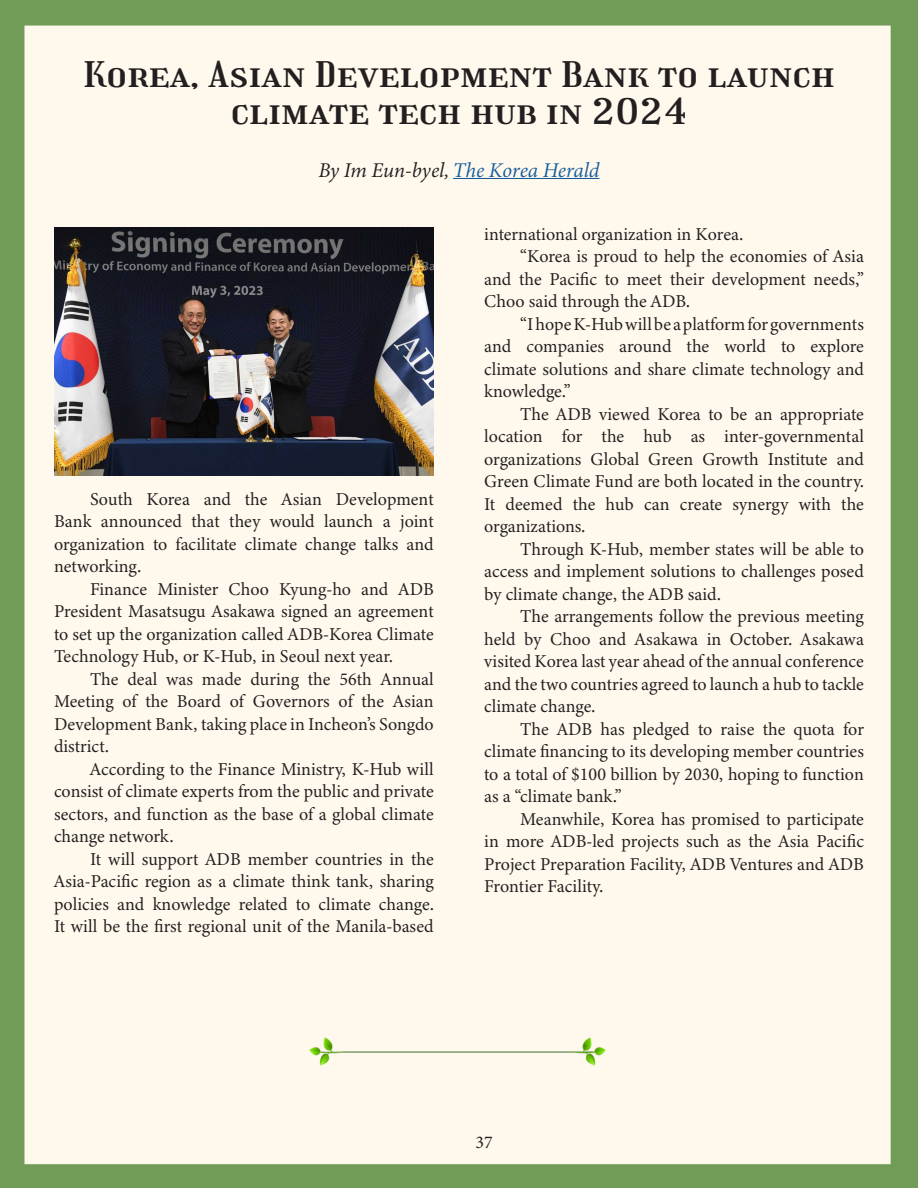
<style>
.page{position:relative;width:918px;height:1188px;background:#fff}
.page>*{position:absolute;margin:0;border:0;box-sizing:border-box;transform-origin:0 0}
.t1{font:34.5px/37.5px "Girassol";letter-spacing:.02em;color:#231f20;text-align:center;scale:1.24 1}
.Byline{font:italic 21px "Minion Variable Concept";color:#175d9e}
.Body{font:18.15px/22.5px "Minion Variable Concept";color:#231f20;text-align:justify}
.t2{font:18px "Minion Pro";color:#231f20}
.s1{color:#231f20}
</style>
<div class="page">
<img style="left:0;top:0;width:918px;height:1188px">
<hr style="left:453px;top:178px;width:146px;height:1px;background:#175d9e">
<img style="left:54px;top:227px;width:380px;height:249px">
<div style="left:265px;top:1022px;width:387px;height:58px;background:#fff9ed"></div>
<p class="t1" style="left:83px;top:55px;width:607px">Korea, Asian Development Bank to launch climate tech hub in 2024</p>
<p class="Byline" style="left:319px;top:156px;width:282px"><span class="s1">By Im Eun-byel,</span> The Korea Herald</p>
<p class="Body" style="left:54px;top:488px;width:381px;text-indent:36px">South Korea and the Asian Development Bank announced that they would launch a joint organization to facilitate climate change talks and networking.</p>
<p class="Body" style="left:54px;top:578px;width:381px;text-indent:36px">Finance Minister Choo Kyung-ho and ADB President Masatsugu Asakawa signed an agreement to set up the organization called ADB-Korea Climate Technology Hub, or K-Hub, in Seoul next year.</p>
<p class="Body" style="left:54px;top:668px;width:381px;text-indent:36px">The deal was made during the 56th Annual Meeting of the Board of Governors of the Asian Development Bank, taking place in Incheon’s Songdo district.</p>
<p class="Body" style="left:54px;top:758px;width:381px;text-indent:36px">According to the Finance Ministry, K-Hub will consist of climate experts from the public and private sectors, and function as the base of a global climate change network.</p>
<p class="Body" style="left:54px;top:848px;width:381px;text-indent:36px">It will support ADB member countries in the Asia-Pacific region as a climate think tank, sharing policies and knowledge related to climate change.<br>It will be the first regional unit of the Manila-based</p>
<p class="Body" style="left:484px;top:223px;width:260px">international organization in Korea.</p>
<p class="Body" style="left:484px;top:245px;width:381px;text-indent:36px">“Korea is proud to help the economies of Asia and the Pacific to meet their development needs,” Choo said through the ADB.</p>
<p class="Body" style="left:484px;top:313px;width:381px;text-indent:36px">“I hope K-Hub will be a platform for governments and companies around the world to explore climate solutions and share climate technology and knowledge.”</p>
<p class="Body" style="left:484px;top:403px;width:381px;text-indent:36px">The ADB viewed Korea to be an appropriate location for the hub as inter-governmental organizations Global Green Growth Institute and Green Climate Fund are both located in the country.<br>It deemed the hub can create synergy with the organizations.</p>
<p class="Body" style="left:484px;top:538px;width:381px;text-indent:36px">Through K-Hub, member states will be able to access and implement solutions to challenges posed by climate change, the ADB said.</p>
<p class="Body" style="left:484px;top:605px;width:381px;text-indent:36px">The arrangements follow the previous meeting held by Choo and Asakawa in October. Asakawa visited Korea last year ahead of the annual conference and the two countries agreed to launch a hub to tackle climate change.</p>
<p class="Body" style="left:484px;top:718px;width:381px;text-indent:36px">The ADB has pledged to raise the quota for climate financing to its developing member countries to a total of $100 billion by 2030, hoping to function as a “climate bank.”</p>
<p class="Body" style="left:484px;top:808px;width:381px;text-indent:36px">Meanwhile, Korea has promised to participate in more ADB-led projects such as the Asia Pacific Project Preparation Facility, ADB Ventures and ADB Frontier Facility.</p>
<p class="t2" style="left:450px;top:1134px;width:44px">37 37</p>
</div>
